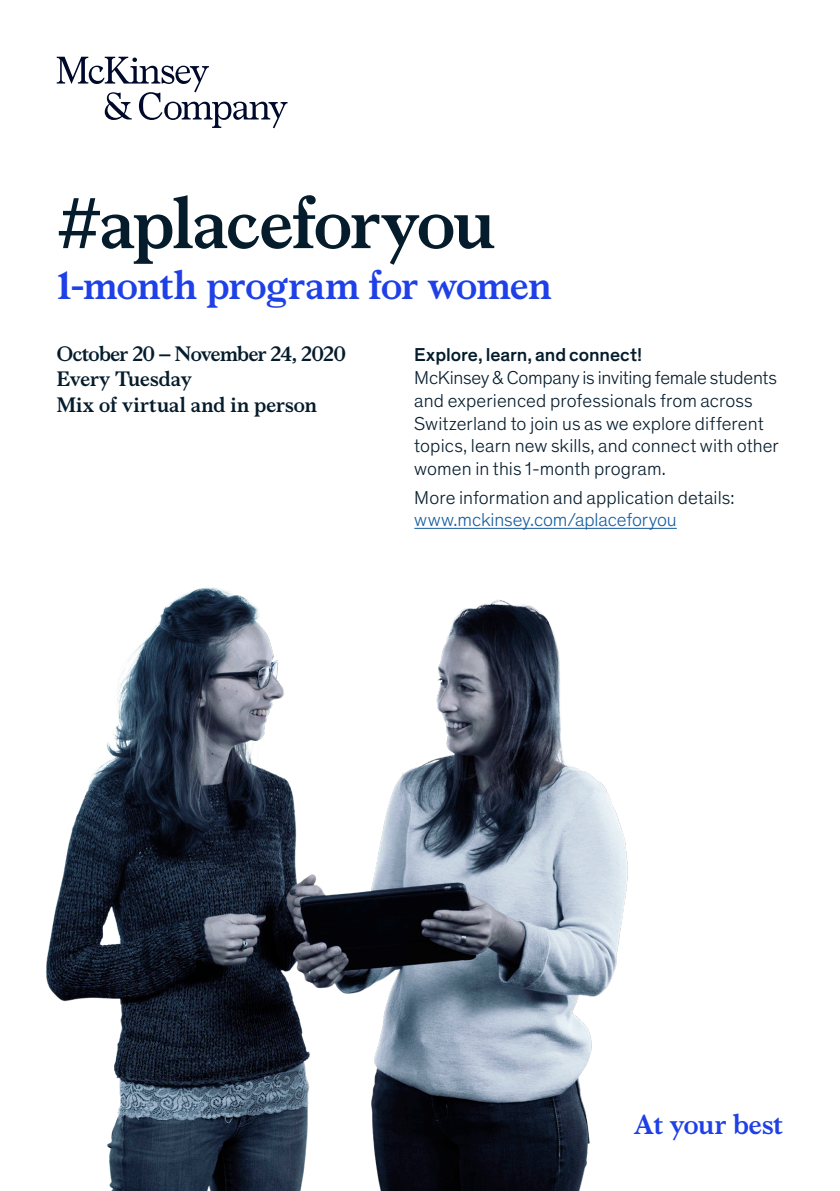
<style>
.page{position:relative;width:840px;height:1191px;background:#fff}
.page>*{position:absolute;margin:0;border:0;box-sizing:border-box;transform-origin:0 0}
.Cover_title_-_Level{font:700 72px "Bower";letter-spacing:-.02em;color:#051c2c}
.t1{font:700 40px "Bower";letter-spacing:-.015em;color:#1f40e6}
.Cover_title_-_Level-2{font:700 28px "Bower";letter-spacing:-.01em;color:#1f40e6}
.Cover_title_-_Level-3{font:700 21px/25.2px "Bower";letter-spacing:-.01em;color:#051c2c}
.Cover_title_-_Level-4{font:300 19px/22.8px "Mc Kinsey Sans";letter-spacing:.005em;color:#051c2c}
.Cover_title_-_Level-5{font:300 19px "Mc Kinsey Sans";letter-spacing:-.005em;color:#175d9e}
.s1{font-weight:500}
</style>
<div class="page">
<hr style="left:414px;top:528px;width:262px;height:1px;background:#175d9e">
<img style="left:46px;top:587px;width:582px;height:604px">
<svg style="left:57px;top:57px;width:230px;height:71px"></svg>
<h1 class="Cover_title_-_Level" style="left:57px;top:170px;width:440px">#aplaceforyou</h1>
<p class="t1" style="left:57px;top:256px;width:496px">1-month program for women</p>
<h1 class="Cover_title_-_Level-3" style="left:57px;top:340px;width:290px">October 20 – November 24, 2020<br>Every Tuesday<br>Mix of virtual and in person</h1>
<h1 class="Cover_title_-_Level-4" style="left:414px;top:342px;width:366px"><span class="s1">Explore, learn, and connect!<br></span>McKinsey &amp; Company is inviting female students and experienced professionals from across Switzerland to join us as we explore different topics, learn new skills, and connect with other women in this 1-month program.</h1>
<h1 class="Cover_title_-_Level-4" style="left:414px;top:485px;width:321px">More information and application details:</h1>
<h1 class="Cover_title_-_Level-5" style="left:414px;top:507px;width:264px">www.mckinsey.com/aplaceforyou</h1>
<h1 class="Cover_title_-_Level-2" style="left:633px;top:1104px;width:151px">At your best</h1>
</div>
